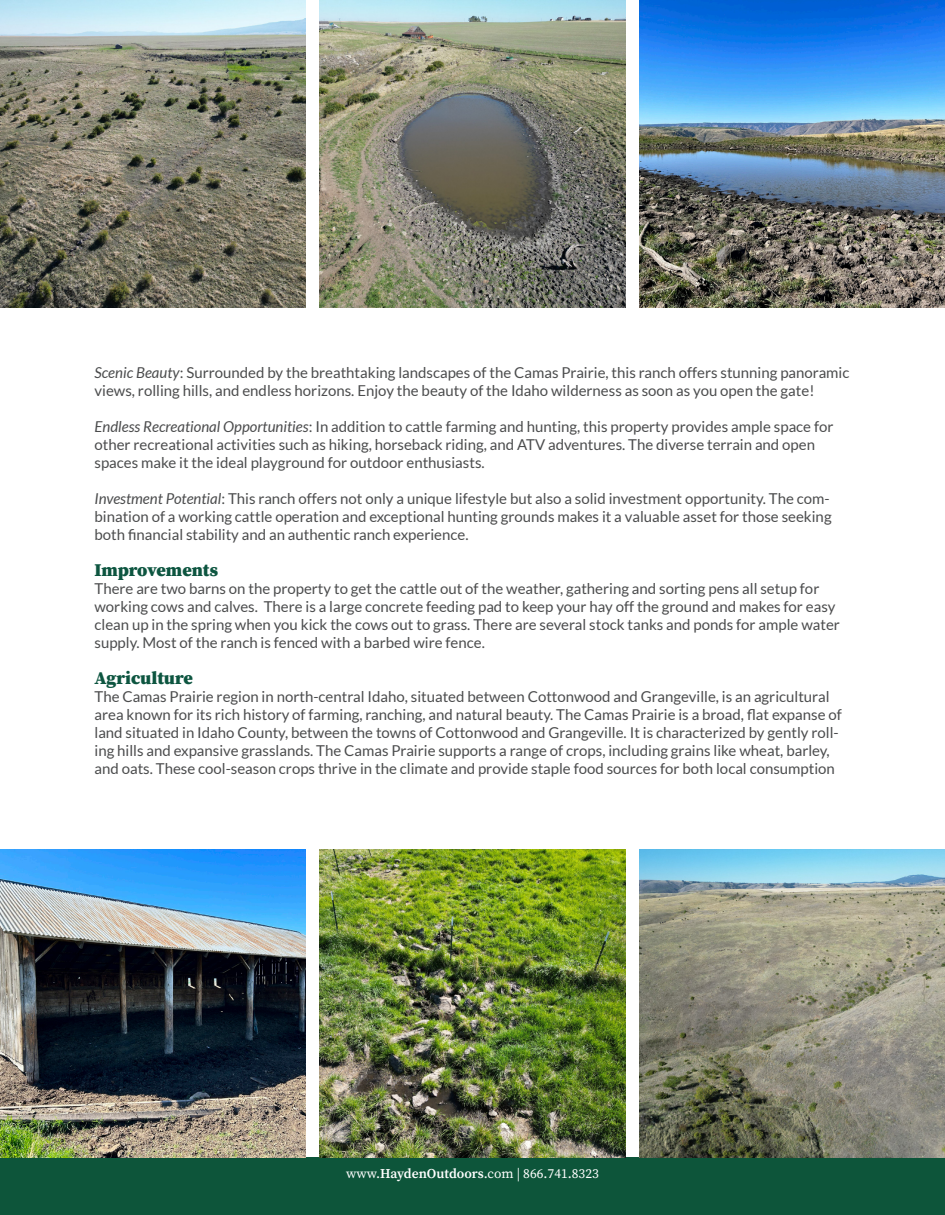
<style>
.page{position:relative;width:945px;height:1215px;background:#fff}
.page>*{position:absolute;margin:0;border:0;box-sizing:border-box;transform-origin:0 0}
.t1{font:900 18px "Source Serif Pro";color:#0d5540}
.t2{font:15px/18px "Lato";color:#4b4c4d}
.t3{font:13.5px "Source Serif Pro";color:#fff}
.s1{font-style:italic}
.s2{font-weight:600}
</style>
<div class="page">
<div style="left:0;top:1158px;width:945px;height:57px;background:#0d553a"></div>
<img style="left:320px;top:0;width:305px;height:308px">
<img style="left:320px;top:850px;width:305px;height:308px">
<img style="left:639px;top:850px;width:306px;height:308px">
<img style="left:639px;top:0;width:306px;height:308px">
<img style="left:0;top:0;width:306px;height:308px">
<img style="left:0;top:850px;width:306px;height:308px">
<p class="t2" style="left:94px;top:363px;width:756px"><span class="s1">Scenic Beauty</span>: Surrounded by the breathtaking landscapes of the Camas Prairie, this ranch offers stunning panoramic views, rolling hills, and endless horizons. Enjoy the beauty of the Idaho wilderness as soon as you open the gate!</p>
<p class="t2" style="left:94px;top:417px;width:740px"><span class="s1">Endless Recreational Opportunities</span>: In addition to cattle farming and hunting, this property provides ample space for other recreational activities such as hiking, horseback riding, and ATV adventures. The diverse terrain and open spaces make it the ideal playground for outdoor enthusiasts.</p>
<p class="t2" style="left:94px;top:489px;width:739px"><span class="s1">Investment Potential</span>: This ranch offers not only a unique lifestyle but also a solid investment opportunity. The com&shy;bination of a working cattle operation and exceptional hunting grounds makes it a valuable asset for those seeking both financial stability and an authentic ranch experience.</p>
<p class="t1" style="left:94px;top:557px;width:125px">Improvements</p>
<p class="t2" style="left:94px;top:579px;width:747px">There are two barns on the property to get the cattle out of the weather, gathering and sorting pens all setup for working cows and calves. There is a large concrete feeding pad to keep your hay off the ground and makes for easy clean up in the spring when you kick the cows out to grass. There are several stock tanks and ponds for ample water supply. Most of the ranch is fenced with a barbed wire fence.</p>
<p class="t1" style="left:94px;top:665px;width:100px">Agriculture</p>
<p class="t2" style="left:94px;top:687px;width:749px">The Camas Prairie region in north-central Idaho, situated between Cottonwood and Grangeville, is an agricultural area known for its rich history of farming, ranching, and natural beauty. The Camas Prairie is a broad, flat expanse of land situated in Idaho County, between the towns of Cottonwood and Grangeville. It is characterized by gently roll&shy;ing hills and expansive grasslands. The Camas Prairie supports a range of crops, including grains like wheat, barley, and oats. These cool-season crops thrive in the climate and provide staple food sources for both local consumption</p>
<p class="t3" style="left:346px;top:1164px;width:254px">www.<span class="s2">HaydenOutdoors</span>.com | 866.741.8323</p>
</div>
